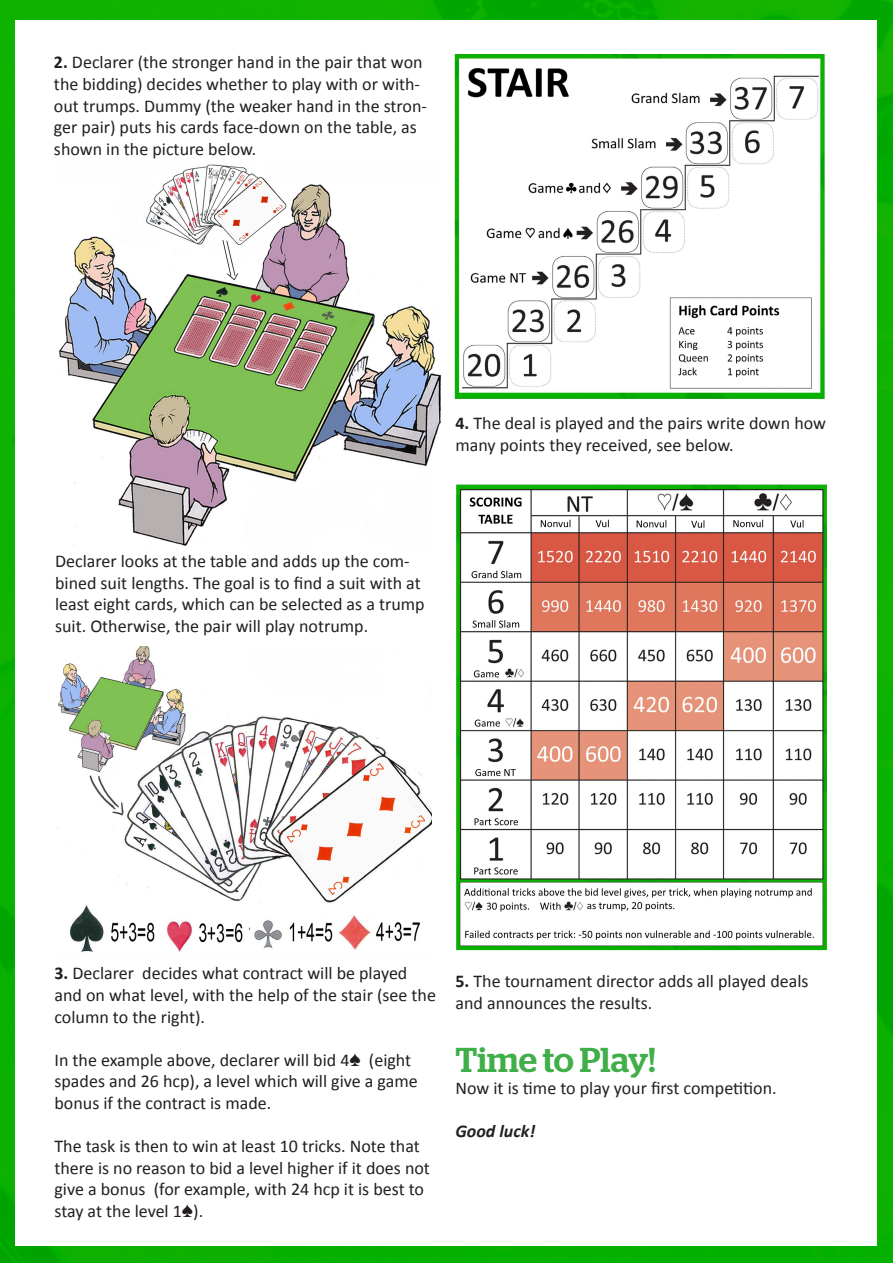
<style>
.page{position:relative;width:893px;height:1263px;background:#fff}
.page>*{position:absolute;margin:0;border:0;box-sizing:border-box;transform-origin:0 0}
.t1{font:500 34.5px "Stag";color:#40ae49}
.t2{font:18px/21.6px "Calibri";color:#231f20}
.t3{font:italic 700 18px "Calibri";color:#231f20}
.s1{font-weight:700}
.s2{font-family:"Gill Sans Bridge"}
</style>
<div class="page">
<img style="left:0;top:0;width:893px;height:1263px">
<div style="left:16px;top:20px;width:861px;height:1225px;background:#fff"></div>
<img style="left:59px;top:164px;width:383px;height:382px">
<img style="left:57px;top:646px;width:375px;height:306px">
<img style="left:454px;top:55px;width:371px;height:345px">
<img style="left:433px;top:461px;width:395px;height:490px">
<p class="t2" style="left:54px;top:52px;width:375px"><span class="s1">2.</span> Declarer (the stronger hand in the pair that won the bidding) decides whether to play with or with&shy;out trumps. Dummy (the weaker hand in the stron&shy;ger pair) puts his cards face-down on the table, as shown in the picture below.</p>
<p class="t2" style="left:455px;top:412px;width:372px"><span class="s1">4.</span> The deal is played and the pairs write down how many points they received, see below.</p>
<p class="t2" style="left:55px;top:550px;width:371px">Declarer looks at the table and adds up the com&shy;bined suit lengths. The goal is to find a suit with at least eight cards, which can be selected as a trump suit. Otherwise, the pair will play notrump.</p>
<p class="t2" style="left:54px;top:963px;width:383px"><span class="s1">3.</span> Declarer decides what contract will be played and on what level, with the help of the stair (see the column to the right).</p>
<p class="t2" style="left:54px;top:1049px;width:365px">In the example above, declarer will bid 4<span class="s2">[</span> (eight spades and 26 hcp), a level which will give a game bonus if the contract is made.</p>
<p class="t2" style="left:54px;top:1135px;width:377px">The task is then to win at least 10 tricks. Note that there is no reason to bid a level higher if it does not give a bonus (for example, with 24 hcp it is best to stay at the level 1<span class="s2">[</span>).</p>
<p class="t2" style="left:455px;top:970px;width:355px"><span class="s1">5.</span> The tournament director adds all played deals and announces the results.</p>
<p class="t1" style="left:455px;top:1039px;width:201px">Time to Play!</p>
<p class="t2" style="left:455px;top:1077px;width:323px">Now it is time to play your first competition.</p>
<p class="t3" style="left:455px;top:1119px;width:81px">Good luck!</p>
</div>
